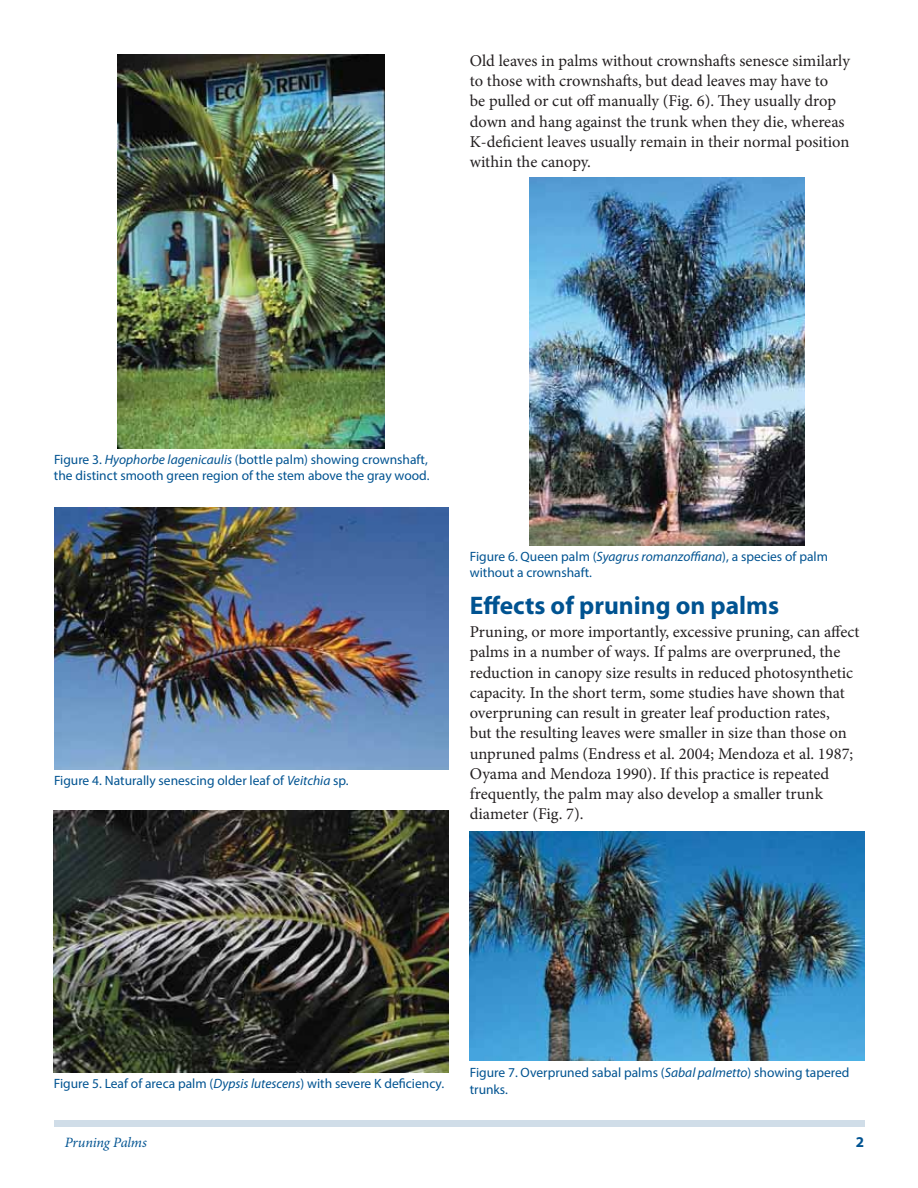
<style>
.page{position:relative;width:918px;height:1188px;background:#fff}
.page>*{position:absolute;margin:0;border:0;box-sizing:border-box;transform-origin:0 0}
.t1{font:700 25.5px "Myriad Pro";color:#005391}
.t2{font:16.5px/20.2px "Minion Pro";color:#231f20}
.t3{font:700 15px "Myriad Pro";color:#005391}
.t4{font:italic 14.25px "Minion Pro";letter-spacing:-.015em;color:#005391}
.t5{font:13.5px/16.5px "Myriad Pro";color:#005391}
.s1{font-style:italic}
</style>
<div class="page">
<div style="left:54px;top:1120px;width:810px;height:7px;background:#d0dde8"></div>
<img style="left:118px;top:54px;width:266px;height:394px">
<img style="left:54px;top:508px;width:394px;height:261px">
<img style="left:54px;top:810px;width:394px;height:262px">
<img style="left:529px;top:177px;width:276px;height:368px">
<img style="left:470px;top:832px;width:394px;height:228px">
<p class="t2" style="left:470px;top:52px;width:382px">Old leaves in palms without crownshafts senesce similarly to those with crownshafts, but dead leaves may have to<br>be pulled or cut off manually (Fig. 6). They usually drop down and hang against the trunk when they die, whereas K-deficient leaves usually remain in their normal position within the canopy.</p>
<p class="t5" style="left:54px;top:452px;width:377px">Figure 3. <span class="s1">Hyophorbe lagenicaulis</span> (bottle palm) showing crownshaft, the distinct smooth green region of the stem above the gray wood.</p>
<p class="t5" style="left:54px;top:773px;width:296px">Figure 4. Naturally senescing older leaf of <span class="s1">Veitchia</span> sp.</p>
<p class="t5" style="left:470px;top:549px;width:360px">Figure 6. Queen palm (<span class="s1">Syagrus romanzoffiana</span>), a species of palm without a crownshaft.</p>
<h1 class="t1" style="left:470px;top:595px;width:311px">Effects of pruning on palms</h1>
<p class="t2" style="left:470px;top:623px;width:391px">Pruning, or more importantly, excessive pruning, can affect palms in a number of ways. If palms are overpruned, the reduction in canopy size results in reduced photosynthetic capacity. In the short term, some studies have shown that overpruning can result in greater leaf production rates,<br>but the resulting leaves were smaller in size than those on unpruned palms (Endress et al. 2004; Mendoza et al. 1987; Oyama and Mendoza 1990). If this practice is repeated frequently, the palm may also develop a smaller trunk diameter (Fig. 7).</p>
<p class="t5" style="left:54px;top:1076px;width:392px">Figure 5. Leaf of areca palm (<span class="s1">Dypsis lutescens</span>) with severe K deficiency.</p>
<p class="t5" style="left:470px;top:1065px;width:381px">Figure 7. Overpruned sabal palms (<span class="s1">Sabal palmetto</span>) showing tapered trunks.</p>
<p class="t4" style="left:65px;top:1137px;width:84px">Pruning Palms</p>
<p class="t3" style="left:856px;top:1137px;width:10px">2</p>
</div>
